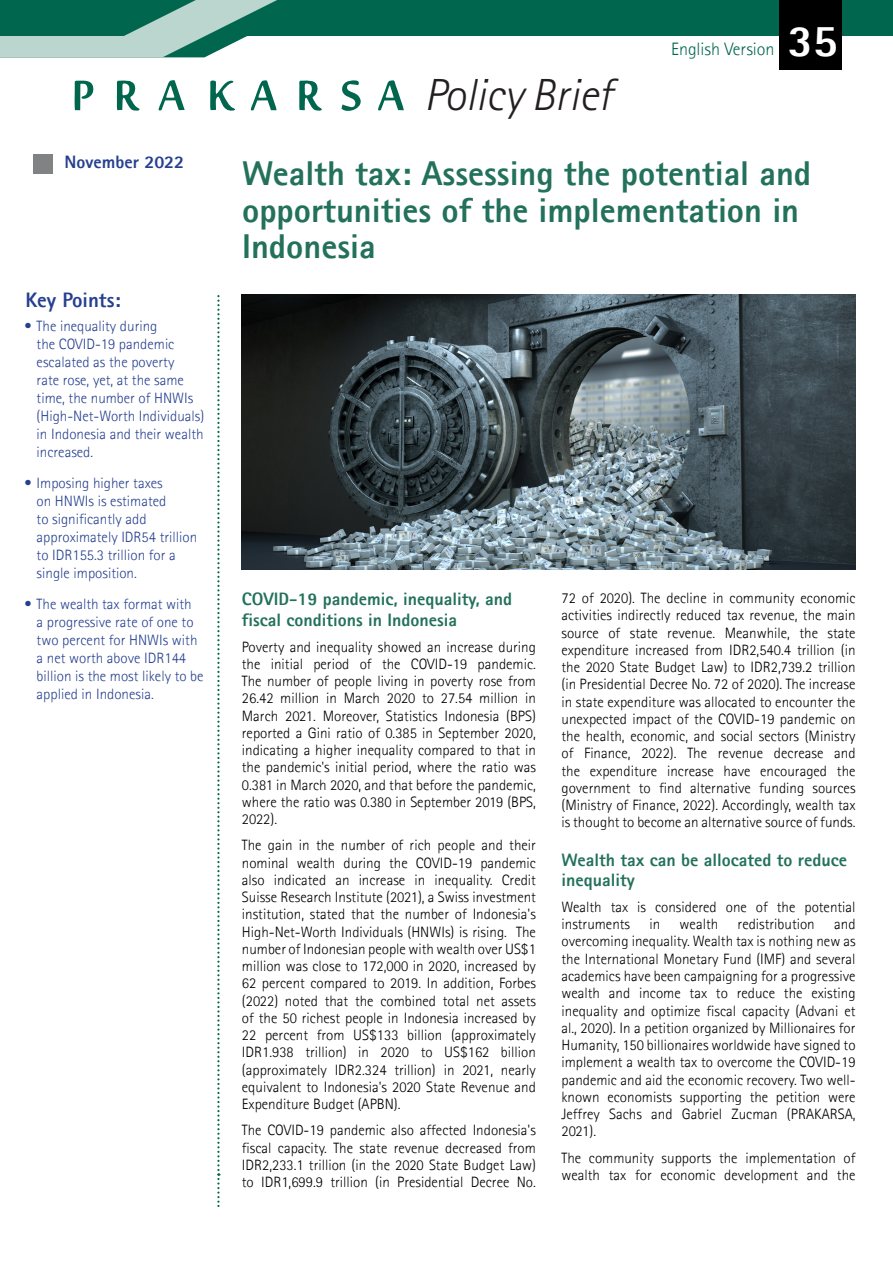
<style>
.page{position:relative;width:893px;height:1263px;background:#fff}
.page>*{position:absolute;margin:0;border:0;box-sizing:border-box;transform-origin:0 0}
.t1{font:italic 300 45px "Rotis Sans Serif Std";color:#231f20}
.t2{font:800 45px "Agfa Rotis Sans Serif";color:#fff}
.t3{font:800 34.5px/36.3px "Agfa Rotis Sans Serif";color:#23715b}
.t4{font:800 21px "Agfa Rotis Sans Serif";color:#26408f}
.t5{font:800 18px/20.7px "Agfa Rotis Sans Serif";color:#23715b}
.t6{font:300 18px "Agfa Rotis Sans Serif";color:#00664d}
.t7{font:800 18px "Agfa Rotis Sans Serif";color:#26408f}
.t8{font:300 15px/17.2px "Agfa Rotis Sans Serif";color:#000;text-align:justify}
.t9{font:300 15px/18px "Agfa Rotis Sans Serif";color:#26408f}
</style>
<div class="page">
<div style="left:277px;top:0;width:616px;height:36px;background:#00664d"></div>
<svg style="left:0;top:0;width:277px;height:57px;background:#61a090"></svg>
<div style="left:779px;top:0;width:63px;height:69px;background:#000"></div>
<svg style="left:74px;top:80px;width:330px;height:31px"></svg>
<div style="left:34px;top:154px;width:19px;height:20px;background:#808284"></div>
<svg style="left:217px;top:296px;width:3px;height:911px"></svg>
<img style="left:241px;top:294px;width:614px;height:276px">
<p class="t7" style="left:64px;top:155px;width:121px">November 2022</p>
<h3 class="t4" style="left:26px;top:292px;width:97px">Key Points:</h3>
<h1 class="t1" style="left:424px;top:76px;width:190px">Policy Brief</h1>
<p class="t6" style="left:671px;top:41px;width:105px">English Version</p>
<h1 class="t2" style="left:788px;top:24px;width:52px">35</h1>
<h2 class="t3" style="left:242px;top:159px;width:571px">Wealth tax: Assessing the potential and opportunities of the implementation in<br>Indonesia</h2>
<p class="t9" style="left:37px;top:318px;width:169px;text-indent:-12px">• The inequality during<br>the COVID-19 pandemic escalated as the poverty<br>rate rose, yet, at the same time, the number of HNWIs (High-Net-Worth Individuals) in Indonesia and their wealth increased.</p>
<p class="t9" style="left:37px;top:475px;width:162px;text-indent:-12px">• Imposing higher taxes<br>on HNWIs is estimated<br>to significantly add approximately IDR54 trillion to IDR155.3 trillion for a single imposition.</p>
<p class="t9" style="left:37px;top:595px;width:168px;text-indent:-12px">• The wealth tax format with<br>a progressive rate of one to two percent for HNWIs with a net worth above IDR144 billion is the most likely to be applied in Indonesia.</p>
<p class="t5" style="left:242px;top:590px;width:272px">COVID-19 pandemic, inequality, and fiscal conditions in Indonesia</p>
<p class="t8" style="left:242px;top:639px;width:296px">Poverty and inequality showed an increase during the initial period of the COVID-19 pandemic.<br>The number of people living in poverty rose from 26.42 million in March 2020 to 27.54 million in March 2021. Moreover, Statistics Indonesia (BPS) reported a Gini ratio of 0.385 in September 2020, indicating a higher inequality compared to that in the pandemic's initial period, where the ratio was 0.381 in March 2020, and that before the pandemic, where the ratio was 0.380 in September 2019 (BPS, 2022).</p>
<p class="t8" style="left:242px;top:837px;width:296px">The gain in the number of rich people and their nominal wealth during the COVID-19 pandemic also indicated an increase in inequality. Credit Suisse Research Institute (2021), a Swiss investment institution, stated that the number of Indonesia's High-Net-Worth Individuals (HNWIs) is rising. The number of Indonesian people with wealth over US$1 million was close to 172,000 in 2020, increased by 62 percent compared to 2019. In addition, Forbes (2022) noted that the combined total net assets of the 50 richest people in Indonesia increased by 22 percent from US$133 billion (approximately IDR1.938 trillion) in 2020 to US$162 billion (approximately IDR2.324 trillion) in 2021, nearly equivalent to Indonesia's 2020 State Revenue and Expenditure Budget (APBN).</p>
<p class="t8" style="left:242px;top:1122px;width:296px">The COVID-19 pandemic also affected Indonesia's fiscal capacity. The state revenue decreased from IDR2,233.1 trillion (in the 2020 State Budget Law) to IDR1,699.9 trillion (in Presidential Decree No.</p>
<p class="t8" style="left:561px;top:590px;width:296px">72 of 2020). The decline in community economic activities indirectly reduced tax revenue, the main source of state revenue. Meanwhile, the state expenditure increased from IDR2,540.4 trillion (in the 2020 State Budget Law) to IDR2,739.2 trillion (in Presidential Decree No. 72 of 2020). The increase in state expenditure was allocated to encounter the unexpected impact of the COVID-19 pandemic on the health, economic, and social sectors (Ministry of Finance, 2022). The revenue decrease and the expenditure increase have encouraged the government to find alternative funding sources (Ministry of Finance, 2022). Accordingly, wealth tax is thought to become an alternative source of funds.</p>
<p class="t5" style="left:561px;top:851px;width:287px">Wealth tax can be allocated to reduce inequality</p>
<p class="t8" style="left:561px;top:899px;width:296px">Wealth tax is considered one of the potential instruments</p>
<p class="t8" style="left:561px;top:916px;width:296px;text-indent:273px">and overcoming inequality. Wealth tax is nothing new as the International Monetary Fund (IMF) and several academics have been campaigning for a progressive wealth and income tax to reduce the existing inequality and optimize fiscal capacity (Advani et al., 2020). In a petition organized by Millionaires for Humanity, 150 billionaires worldwide have signed to implement a wealth tax to overcome the COVID-19 pandemic and aid the economic recovery. Two well&shy;known economists supporting the petition were Jeffrey Sachs and Gabriel Zucman (PRAKARSA, 2021).</p>
<p class="t8" style="left:561px;top:1150px;width:296px">The community supports the implementation of wealth tax for economic development and the</p>
<p class="t8" style="left:649px;top:916px;width:12px">in</p>
<p class="t8" style="left:680px;top:916px;width:40px">wealth</p>
<p class="t8" style="left:738px;top:916px;width:79px">redistribution</p>
</div>
